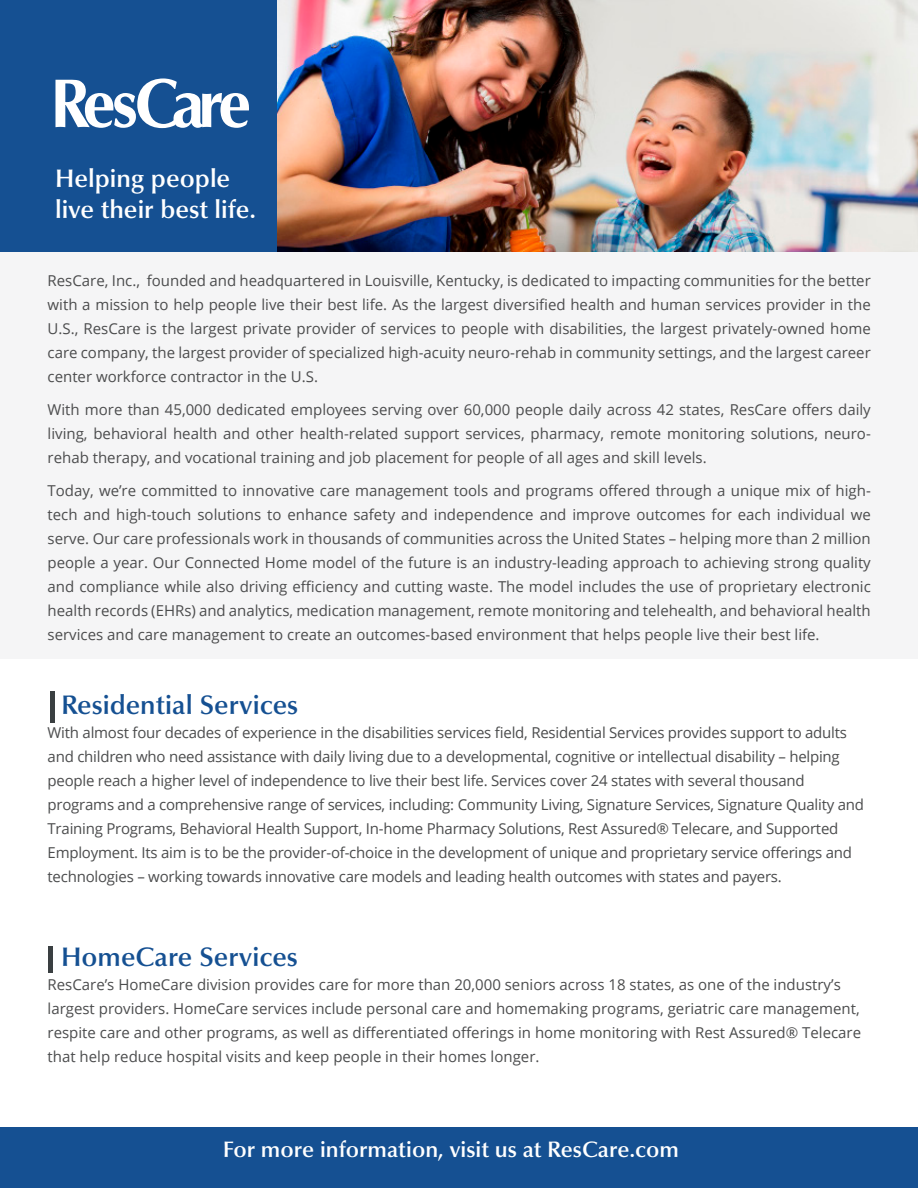
<style>
.page{position:relative;width:918px;height:1188px;background:#fff}
.page>*{position:absolute;margin:0;border:0;box-sizing:border-box;transform-origin:0 0}
.t1{font:600 27px "Optima LT Std";color:#155092}
.t2{font:600 25.5px/30.6px "Optima LT Std";color:#fff}
.t3{font:600 22.5px "Optima LT Std";color:#fff}
.t4{font:15px/24px "Open Sans";letter-spacing:-.015em;color:#4b4c4d;text-align:justify}
</style>
<div class="page">
<div style="left:0;top:231px;width:918px;height:428px;background:#f5f5f6"></div>
<div style="left:0;top:1128px;width:918px;height:60px;background:#155092"></div>
<div style="left:50px;top:691px;width:5px;height:32px;background:#3a3f41"></div>
<div style="left:48px;top:946px;width:5px;height:27px;background:#3a3f41"></div>
<div style="left:0;top:0;width:309px;height:252px;background:#155092"></div>
<svg style="left:55px;top:78px;width:194px;height:50px"></svg>
<img style="left:277px;top:0;width:641px;height:252px">
<p class="t2" style="left:55px;top:164px;width:202px">Helping people live their best life.</p>
<p class="t4" style="left:48px;top:268px;width:825px">ResCare, Inc., founded and headquartered in Louisville, Kentucky, is dedicated to impacting communities for the better with a mission to help people live their best life. As the largest diversified health and human services provider in the U.S., ResCare is the largest private provider of services to people with disabilities, the largest privately-owned home care company, the largest provider of specialized high-acuity neuro-rehab in community settings, and the largest career center workforce contractor in the U.S.</p>
<p class="t4" style="left:48px;top:397px;width:825px">With more than 45,000 dedicated employees serving over 60,000 people daily across 42 states, ResCare offers daily living, behavioral health and other health-related support services, pharmacy, remote monitoring solutions, neuro&shy;rehab therapy, and vocational training and job placement for people of all ages and skill levels.</p>
<p class="t4" style="left:48px;top:478px;width:825px">Today, we’re committed to innovative care management tools and programs offered through a unique mix of high&shy;tech and high-touch solutions to enhance safety and independence and improve outcomes for each individual we serve. Our care professionals work in thousands of communities across the United States – helping more than 2 million people a year. Our Connected Home model of the future is an industry-leading approach to achieving strong quality and compliance while also driving efficiency and cutting waste. The model includes the use of proprietary electronic health records (EHRs) and analytics, medication management, remote monitoring and telehealth, and behavioral health services and care management to create an outcomes-based environment that helps people live their best life.</p>
<p class="t1" style="left:61px;top:689px;width:239px">Residential Services</p>
<p class="t4" style="left:48px;top:720px;width:818px;text-align:left">With almost four decades of experience in the disabilities services field, Residential Services provides support to adults and children who need assistance with daily living due to a developmental, cognitive or intellectual disability – helping people reach a higher level of independence to live their best life. Services cover 24 states with several thousand programs and a comprehensive range of services, including: Community Living, Signature Services, Signature Quality and Training Programs, Behavioral Health Support, In-home Pharmacy Solutions, Rest Assured® Telecare, and Supported Employment. Its aim is to be the provider-of-choice in the development of unique and proprietary service offerings and technologies – working towards innovative care models and leading health outcomes with states and payers.</p>
<p class="t1" style="left:61px;top:941px;width:238px">HomeCare Services</p>
<p class="t4" style="left:48px;top:972px;width:815px;text-align:left">ResCare’s HomeCare division provides care for more than 20,000 seniors across 18 states, as one of the industry’s largest providers. HomeCare services include personal care and homemaking programs, geriatric care management, respite care and other programs, as well as differentiated offerings in home monitoring with Rest Assured® Telecare that help reduce hospital visits and keep people in their homes longer.</p>
<p class="t3" style="left:223px;top:1137px;width:458px">For more information, visit us at ResCare.com</p>
</div>
